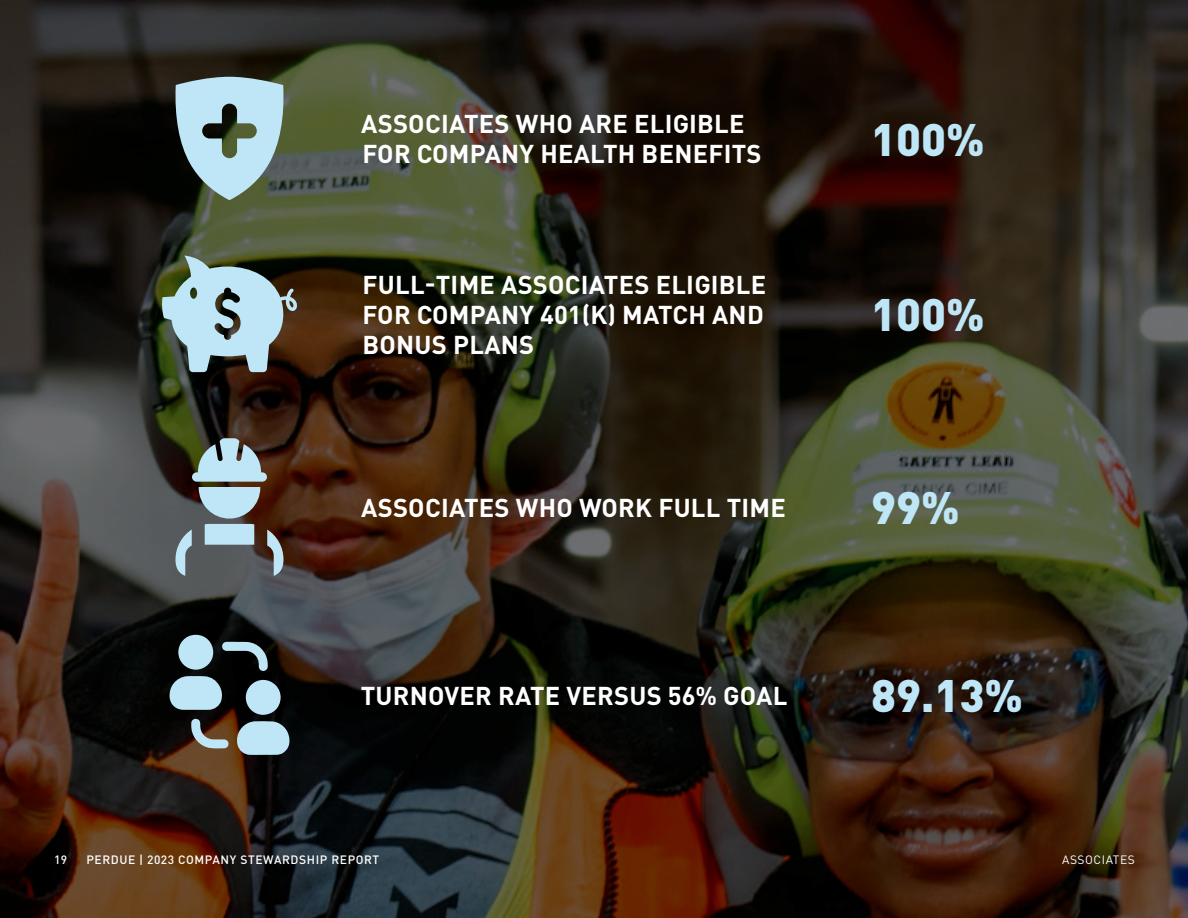
<style>
.page{position:relative;width:1188px;height:918px;background:#fff}
.page>*{position:absolute;margin:0;border:0;box-sizing:border-box;transform-origin:0 0}
.t1{font:900 45px "DINOT";color:#bee6f7}
.t2{font:700 25.5px/30px "DINOT";letter-spacing:.01em;color:#fff}
.t3{font:500 12px "DINOT";letter-spacing:.05em;color:#fff}
.t4{font:12px "DINOT";letter-spacing:.05em;color:#fff}
</style>
<div class="page">
<img style="left:0;top:0;width:1188px;height:918px">
<svg style="left:174px;top:77px;width:111px;height:123px;background:#8ba7ac"></svg>
<svg style="left:161px;top:256px;width:137px;height:116px;background:#7e9391"></svg>
<svg style="left:175px;top:438px;width:109px;height:138px;background:#717676"></svg>
<svg style="left:235px;top:721px;width:55px;height:34px;background:#a2beca"></svg>
<div style="left:178px;top:635px;width:35px;height:35px;background:#bee6f7;border-radius:50%"></div>
<div style="left:246px;top:680px;width:35px;height:35px;background:#bee6f7;border-radius:50%"></div>
<svg style="left:169px;top:642px;width:99px;height:68px"></svg>
<svg style="left:191px;top:718px;width:38px;height:30px"></svg>
<p class="t2" style="left:361px;top:108px;width:402px">ASSOCIATES WHO ARE ELIGIBLE<br>FOR COMPANY HEALTH BENEFITS</p>
<h1 class="t1" style="left:871px;top:109px;width:115px">100%</h1>
<p class="t2" style="left:363px;top:268px;width:405px;text-align:justify">FULL-TIME ASSOCIATES ELIGIBLE FOR COMPANY 401(K) MATCH AND BONUS PLANS</p>
<h1 class="t1" style="left:871px;top:284px;width:115px">100%</h1>
<p class="t2" style="left:361px;top:492px;width:426px">ASSOCIATES WHO WORK FULL TIME</p>
<h1 class="t1" style="left:871px;top:477px;width:90px">99%</h1>
<p class="t2" style="left:361px;top:679px;width:428px">TURNOVER RATE VERSUS 56% GOAL</p>
<h1 class="t1" style="left:871px;top:665px;width:153px">89.13%</h1>
<p class="t3" style="left:54px;top:852px;width:15px">19</p>
<p class="t3" style="left:86px;top:852px;width:294px">PERDUE | 2023 COMPANY STEWARDSHIP REPORT</p>
<p class="t4" style="left:1062px;top:852px;width:74px">ASSOCIATES</p>
</div>
